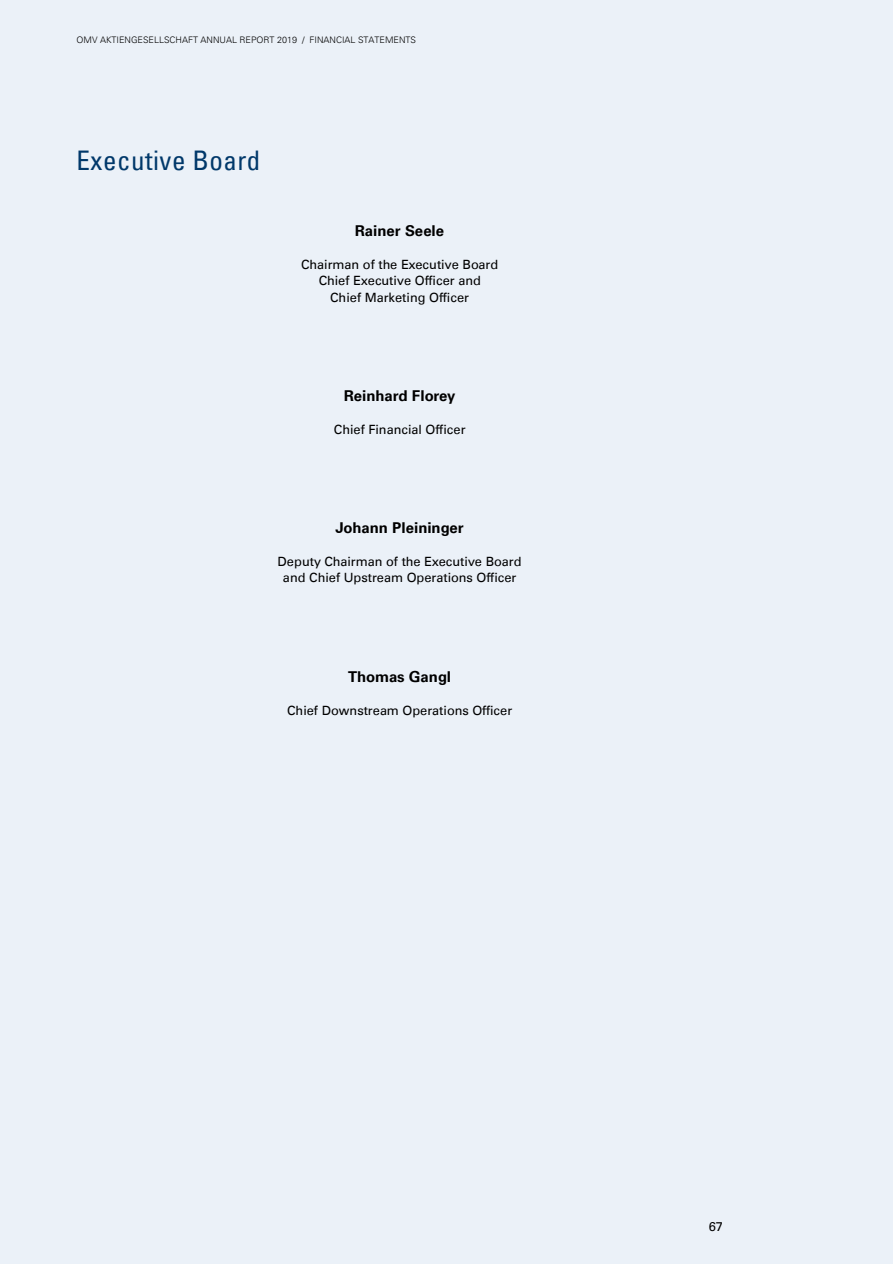
<style>
.page{position:relative;width:893px;height:1264px;background:#fff}
.page>*{position:absolute;margin:0;border:0;box-sizing:border-box;transform-origin:0 0}
.t1{font:condensed 27px "Univers LT";letter-spacing:.02em;color:#00386a}
.t2{font:700 15px "Univers LTOMV";color:#000}
.t3{font:12.75px/16.5px "Univers LTOMV";color:#000;text-align:center}
.t4{font:300 9px "Univers Com 45";color:#000}
</style>
<div class="page">
<div style="left:0;top:0;width:893px;height:1263px;background:#ebf1f8"></div>
<p class="t4" style="left:76px;top:34px;width:341px">OMV AKTIENGESELLSCHAFT ANNUAL REPORT 2019 / FINANCIAL STATEMENTS</p>
<h1 class="t1" style="left:76px;top:143px;width:185px">Executive Board</h1>
<p class="t2" style="left:355px;top:221px;width:91px">Rainer Seele</p>
<p class="t3" style="left:301px;top:256px;width:199px">Chairman of the Executive Board<br>Chief Executive Officer and<br>Chief Marketing Officer</p>
<p class="t2" style="left:344px;top:387px;width:113px">Reinhard Florey</p>
<p class="t3" style="left:334px;top:420px;width:133px">Chief Financial Officer</p>
<p class="t2" style="left:335px;top:518px;width:130px">Johann Pleininger</p>
<p class="t3" style="left:277px;top:553px;width:246px">Deputy Chairman of the Executive Board and Chief Upstream Operations Officer</p>
<p class="t2" style="left:348px;top:667px;width:105px">Thomas Gangl</p>
<p class="t3" style="left:287px;top:701px;width:227px">Chief Downstream Operations Officer</p>
<p class="t3" style="left:709px;top:1217px;width:16px">67</p>
</div>
